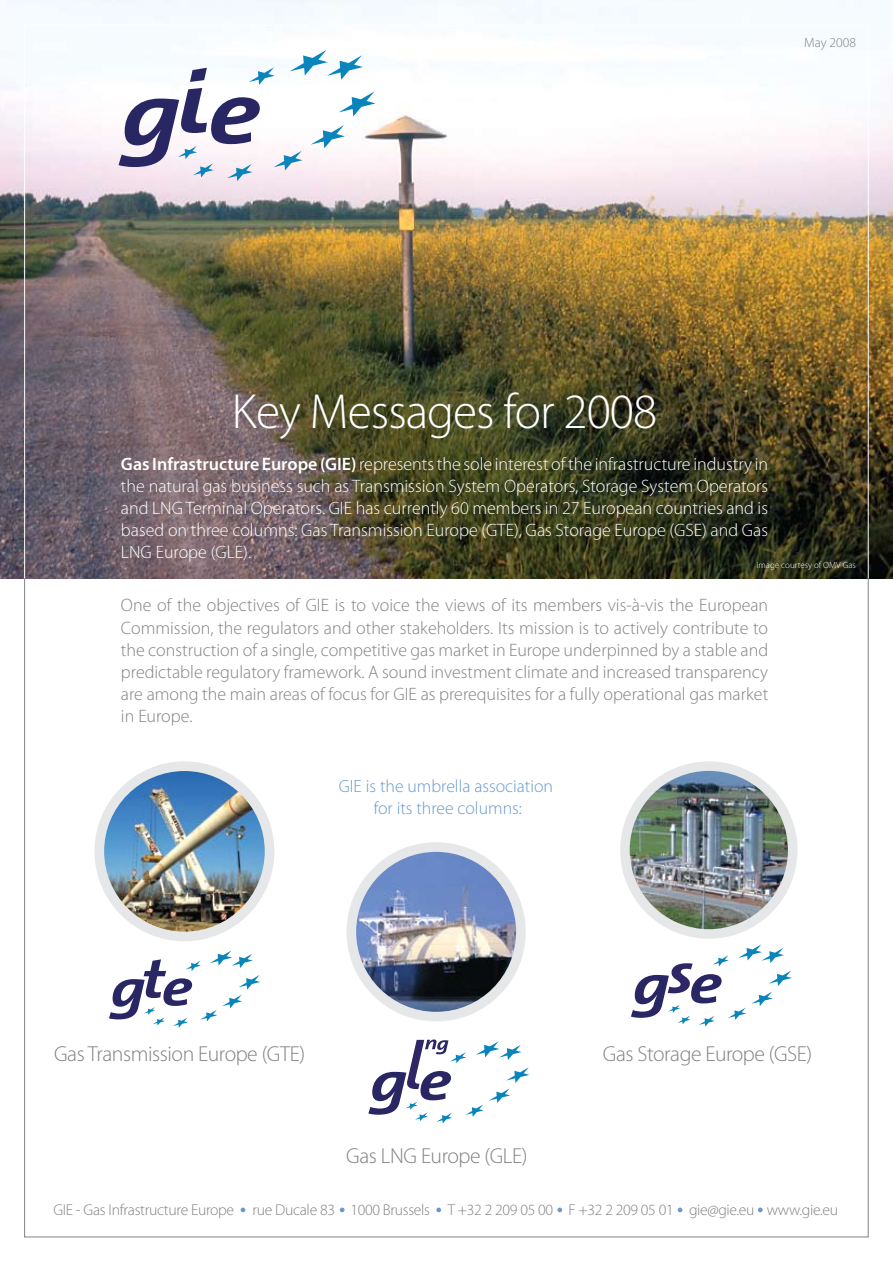
<style>
.page{position:relative;width:893px;height:1263px;background:#fff}
.page>*{position:absolute;margin:0;border:0;box-sizing:border-box;transform-origin:0 0}
.t1{font:300 49.5px "Myriad Pro";letter-spacing:-.02em;color:#fff}
.t2{font:300 21.75px "Myriad Pro";letter-spacing:-.02em;color:#808285}
.t3{font:300 18px/22.2px "Myriad Pro";color:#808285;text-align:justify}
.t4{font:300 18px/22.2px "Myriad Pro";color:#fff;text-align:justify}
.t5{font:300 17.7px/21.3px "Myriad Pro";color:#69c;text-align:center}
.t6{font:300 15.75px "Myriad Pro";letter-spacing:-.02em;color:#808285}
.t7{font:300 13.5px "Myriad Pro";color:#808285}
.t8{font:300 9px "Myriad Pro";color:#fff}
.s1{font-weight:600}
</style>
<div class="page">
<img style="left:0;top:0;width:893px;height:578px">
<svg style="left:118px;top:50px;width:258px;height:131px"></svg>
<svg style="left:109px;top:950px;width:151px;height:78px"></svg>
<svg style="left:368px;top:1039px;width:161px;height:84px"></svg>
<img style="left:357px;top:853px;width:161px;height:160px">
<div style="left:346px;top:842px;width:180px;height:179px;border:10px solid #e6e7e8;border-radius:50%"></div>
<img style="left:105px;top:772px;width:165px;height:164px">
<div style="left:94px;top:761px;width:180px;height:180px;border:10px solid #e6e7e8;border-radius:50%"></div>
<svg style="left:631px;top:944px;width:161px;height:82px"></svg>
<img style="left:631px;top:772px;width:162px;height:156px">
<div style="left:620px;top:761px;width:177px;height:178px;border:10px solid #e6e7e8;border-radius:50%"></div>
<svg style="left:241px;top:1207px;width:4px;height:5px"></svg>
<svg style="left:340px;top:1207px;width:5px;height:5px"></svg>
<svg style="left:436px;top:1207px;width:5px;height:5px"></svg>
<svg style="left:557px;top:1207px;width:5px;height:5px"></svg>
<svg style="left:678px;top:1207px;width:4px;height:5px"></svg>
<svg style="left:758px;top:1207px;width:5px;height:5px"></svg>
<h1 class="t1" style="left:232px;top:384px;width:427px">Key Messages for 2008</h1>
<p class="t7" style="left:804px;top:35px;width:53px">May 2008</p>
<p class="t4" style="left:121px;top:453px;width:649px"><span class="s1">Gas Infrastructure Europe (GIE)</span> represents the sole interest of the infrastructure industry in the natural gas business such as Transmission System Operators, Storage System Operators and LNG Terminal Operators. GIE has currently 60 members in 27 European countries and is based on three columns: Gas Transmission Europe (GTE), Gas Storage Europe (GSE) and Gas LNG Europe (GLE).</p>
<p class="t3" style="left:121px;top:594px;width:649px">One of the objectives of GIE is to voice the views of its members vis-à-vis the European Commission, the regulators and other stakeholders. Its mission is to actively contribute to the construction of a single, competitive gas market in Europe underpinned by a stable and predictable regulatory framework. A sound investment climate and increased transparency are among the main areas of focus for GIE as prerequisites for a fully operational gas market in Europe.</p>
<p class="t8" style="left:757px;top:559px;width:101px">image courtesy of OMV Gas</p>
<p class="t5" style="left:339px;top:776px;width:216px">GIE is the umbrella association for its three columns:</p>
<p class="t2" style="left:54px;top:1042px;width:253px">Gas Transmission Europe (GTE)</p>
<p class="t2" style="left:603px;top:1042px;width:211px">Gas Storage Europe (GSE)</p>
<p class="t2" style="left:346px;top:1143px;width:183px">Gas LNG Europe (GLE)</p>
<p class="t6" style="left:53px;top:1201px;width:786px">GIE - Gas Infrastructure Europe rue Ducale 83 1000 Brussels T +32 2 209 05 00 F +32 2 209 05 01 gie@gie.eu www.gie.eu</p>
</div>
